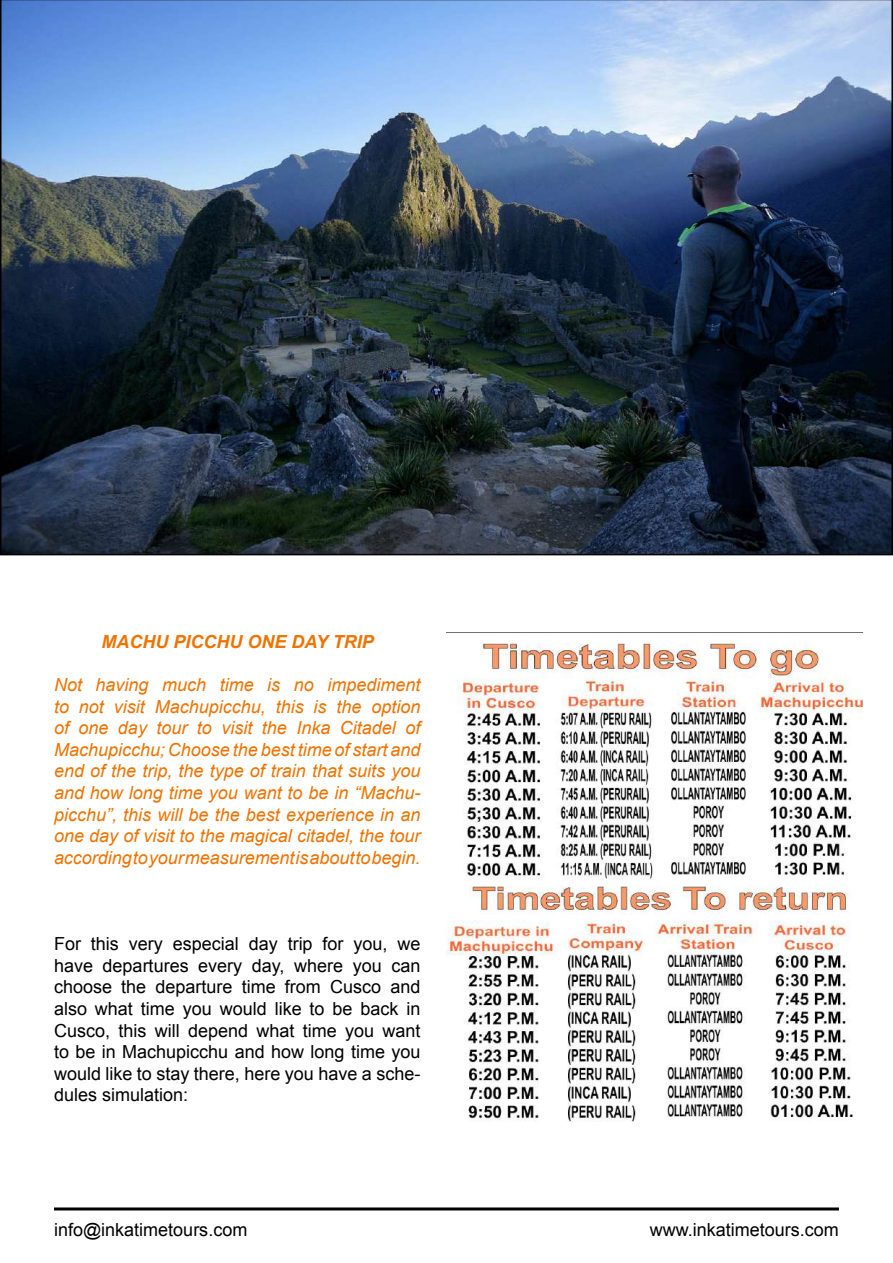
<style>
.page{position:relative;width:893px;height:1263px;background:#fff}
.page>*{position:absolute;margin:0;border:0;box-sizing:border-box;transform-origin:0 0}
.t1{font:italic 18px/21.6px "Arial";color:#ee7300;text-align:justify}
.t2{font:18px/21.6px "Arial";color:#000;text-align:justify}
.t3{font:italic 700 18px "Arial";color:#ee7300}
</style>
<div class="page">
<hr style="left:54px;top:1207px;width:785px;height:3px;background:#000">
<img style="left:0;top:0;width:893px;height:555px">
<img style="left:446px;top:632px;width:417px;height:489px">
<p class="t3" style="left:101px;top:629px;width:274px">MACHU PICCHU ONE DAY TRIP</p>
<p class="t1" style="left:54px;top:674px;width:368px">Not having much time is no impediment to not visit Machupicchu, this is the option of one day tour to visit the Inka Citadel of Machupicchu; Choose the best time of start and end of the trip, the type of train that suits you and how long time you want to be in “Machu&shy;picchu”, this will be the best experience in an one day of visit to the magical citadel, the tour according to your measurement is about to begin.</p>
<p class="t2" style="left:54px;top:933px;width:368px">For this very especial day trip for you, we have departures every day, where you can choose the departure time from Cusco and also what time you would like to be back in Cusco, this will depend what time you want to be in Machupicchu and how long time you would like to stay there, here you have a sche&shy;dules simulation:</p>
<p class="t2" style="left:54px;top:1219px;width:195px">info@inkatimetours.com</p>
<p class="t2" style="left:650px;top:1219px;width:191px">www.inkatimetours.com</p>
</div>
